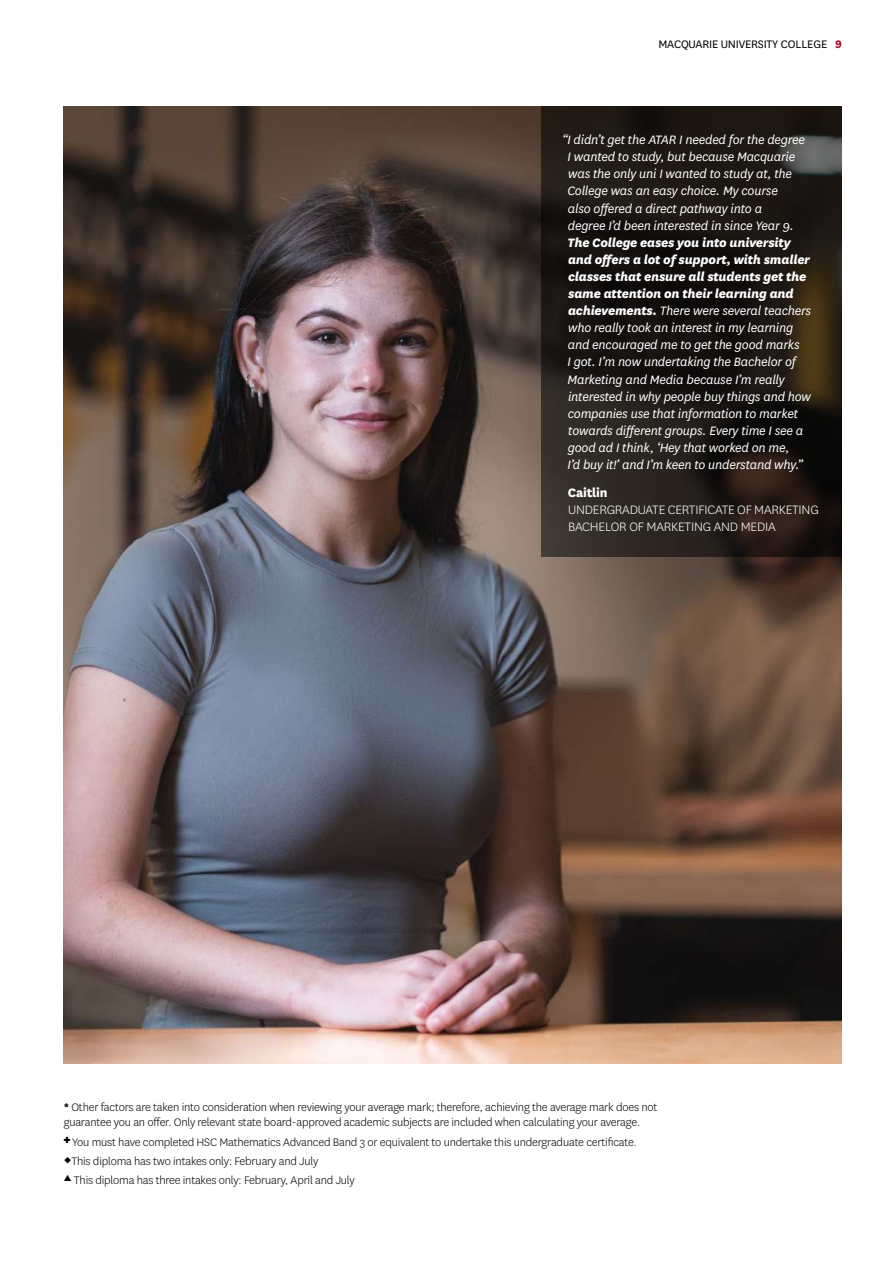
<style>
.page{position:relative;width:893px;height:1263px;background:#fff}
.page>*{position:absolute;margin:0;border:0;box-sizing:border-box;transform-origin:0 0}
.t1{font:italic 14.25px/17.1px "National";letter-spacing:-.015em;color:#fff}
.t2{font:300 14.25px/17.1px "National";letter-spacing:-.015em;color:#fff}
.t3{font:800 14.25px "National";letter-spacing:-.015em;color:#fff}
.t4{font:300 12.75px/15px "National";letter-spacing:-.015em;color:#000}
.t5{font:12.75px "National";letter-spacing:-.015em;color:#000}
.s1{font-weight:800;color:#ae132a}
.s2{font-weight:800}
</style>
<div class="page">
<img style="left:64px;top:106px;width:778px;height:957px">
<svg style="left:542px;top:106px;width:300px;height:451px"></svg>
<p class="t5" style="left:658px;top:36px;width:185px">MACQUARIE UNIVERSITY COLLEGE <span class="s1">9</span></p>
<p class="t1" style="left:567px;top:131px;width:239px;text-indent:-5px">“I didn’t get the ATAR I needed for the degree I wanted to study, but because Macquarie was the only uni I wanted to study at, the College was an easy choice. My course<br>also offered a direct pathway into a<br>degree I’d been interested in since Year 9.</p>
<p class="t1" style="left:567px;top:233px;width:245px"><span class="s2">The College eases you into university and offers a lot of support, with smaller classes that ensure all students get the same attention on their learning and achievements.</span> There were several teachers who really took an interest in my learning and encouraged me to get the good marks<br>I got. I’m now undertaking the Bachelor of Marketing and Media because I’m really interested in why people buy things and how companies use that information to market towards different groups. Every time I see a good ad I think, ‘Hey that worked on me,<br>I’d buy it!’ and I’m keen to understand why.”</p>
<p class="t3" style="left:568px;top:482px;width:41px">Caitlin</p>
<p class="t2" style="left:568px;top:501px;width:252px">UNDERGRADUATE CERTIFICATE OF MARKETING<br>BACHELOR OF MARKETING AND MEDIA</p>
<p class="t4" style="left:64px;top:1099px;width:595px"><span class="s2">*</span> Other factors are taken into consideration when reviewing your average mark; therefore, achieving the average mark does not guarantee you an offer. Only relevant state board-approved academic subjects are included when calculating your average.</p>
<p class="t4" style="left:64px;top:1134px;width:575px">✚ You must have completed HSC Mathematics Advanced Band 3 or equivalent to undertake this undergraduate certificate.</p>
<p class="t4" style="left:64px;top:1153px;width:256px">◆This diploma has two intakes only: February and July</p>
<p class="t4" style="left:64px;top:1172px;width:293px">▲ This diploma has three intakes only: February, April and July</p>
</div>
